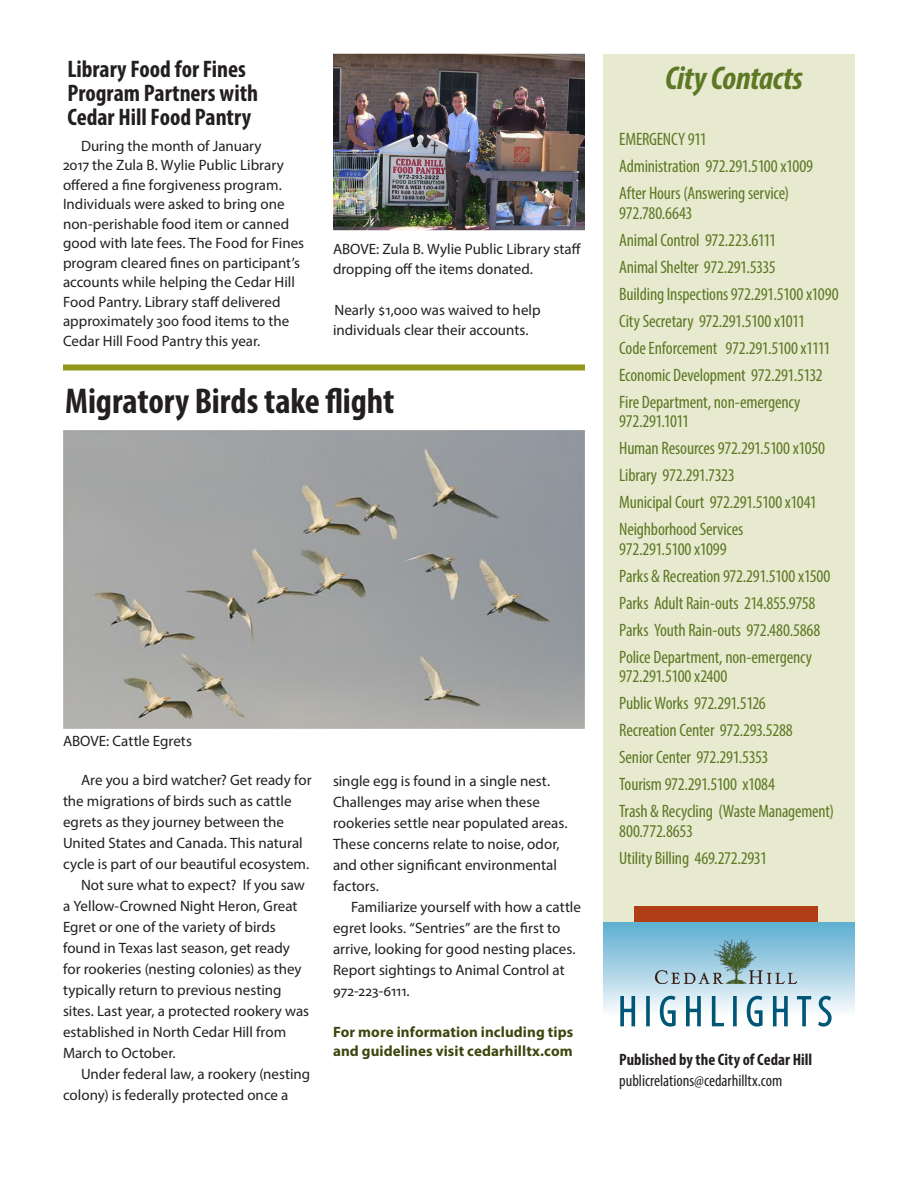
<style>
.page{position:relative;width:918px;height:1188px;background:#fff}
.page>*{position:absolute;margin:0;border:0;box-sizing:border-box;transform-origin:0 0}
.NEW_body_copy_w__ind{font:700 condensed 36px "Myriad Pro";letter-spacing:-.005em;color:#231f20}
.Head_2{font:italic 700 condensed 33px "Myriad Pro";letter-spacing:-.005em;color:#5d7824}
.NEW_body_copy_w__ind-2{font:700 condensed 24px/24px "Myriad Pro";color:#231f20}
.t1{font:condensed 18px/19.5px "Myriad Pro";letter-spacing:-.01em;color:#5d7824}
.Cutlines{font:condensed 16.5px "Myriad Pro";color:#231f20}
.Cutlines-2{font:700 condensed 16.5px "Myriad Pro";letter-spacing:.005em;color:#231f20}
.NEW_body_copy_w__ind-3{font:15px/21px "Myriad Pro";color:#231f20}
.NEW_body_copy_w__ind-4{font:700 15px/19.5px "Myriad Pro";letter-spacing:.005em;color:#3c470e}
</style>
<div class="page">
<div style="left:603px;top:54px;width:252px;height:896px;background:#e8ead0"></div>
<div style="left:634px;top:906px;width:184px;height:22px;background:#b13d17"></div>
<svg style="left:603px;top:923px;width:252px;height:89px;background:#89c3dc"></svg>
<div style="left:608px;top:983px;width:236px;height:56px;background:#fff;opacity:.75"></div>
<svg style="left:619px;top:995px;width:214px;height:33px"></svg>
<img style="left:656px;top:940px;width:141px;height:43px">
<div style="left:63px;top:364px;width:522px;height:6px;background:#92991a"></div>
<img style="left:333px;top:54px;width:252px;height:176px">
<img style="left:63px;top:430px;width:522px;height:299px">
<p class="NEW_body_copy_w__ind-2" style="left:68px;top:57px;width:192px">Library Food for Fines<br>Program Partners with<br>Cedar Hill Food Pantry</p>
<p class="NEW_body_copy_w__ind-3" style="left:63px;top:136px;width:243px;line-height:19.5px;text-indent:18px">During the month of January<br>2017 the Zula B. Wylie Public Library offered a fine forgiveness program.<br>Individuals were asked to bring one non-perishable food item or canned good with late fees. The Food for Fines program cleared fines on participant’s accounts while helping the Cedar Hill Food Pantry. Library staff delivered approximately 300 food items to the Cedar Hill Food Pantry this year.</p>
<p class="NEW_body_copy_w__ind-3" style="left:333px;top:239px;width:250px;line-height:19.5px">ABOVE: Zula B. Wylie Public Library staff dropping off the items donated.</p>
<p class="NEW_body_copy_w__ind-3" style="left:333px;top:300px;width:209px;line-height:19.5px">Nearly $1,000 was waived to help individuals clear their accounts.</p>
<p class="NEW_body_copy_w__ind" style="left:65px;top:378px;width:331px">Migratory Birds take flight</p>
<p class="NEW_body_copy_w__ind-3" style="left:63px;top:730px;width:130px">ABOVE: Cattle Egrets</p>
<p class="NEW_body_copy_w__ind-3" style="left:63px;top:769px;width:250px;text-indent:18px">Are you a bird watcher? Get ready for the migrations of birds such as cattle egrets as they journey between the United States and Canada. This natural cycle is part of our beautiful ecosystem.</p>
<p class="NEW_body_copy_w__ind-3" style="left:63px;top:874px;width:248px;text-indent:18px">Not sure what to expect? If you saw a Yellow-Crowned Night Heron, Great Egret or one of the variety of birds found in Texas last season, get ready for rookeries (nesting colonies) as they typically return to previous nesting sites. Last year, a protected rookery was established in North Cedar Hill from March to October.</p>
<p class="NEW_body_copy_w__ind-3" style="left:63px;top:1063px;width:249px;text-indent:18px">Under federal law, a rookery (nesting colony) is federally protected once a</p>
<p class="NEW_body_copy_w__ind-3" style="left:333px;top:770px;width:236px">single egg is found in a single nest.<br>Challenges may arise when these rookeries settle near populated areas.<br>These concerns relate to noise, odor, and other significant environmental factors.</p>
<p class="NEW_body_copy_w__ind-3" style="left:333px;top:896px;width:250px;text-indent:18px">Familiarize yourself with how a cattle egret looks. “Sentries” are the first to arrive, looking for good nesting places.<br>Report sightings to Animal Control at 972-223-6111.</p>
<p class="NEW_body_copy_w__ind-4" style="left:333px;top:1021px;width:242px">For more information including tips and guidelines visit cedarhilltx.com</p>
<p class="Head_2" style="left:665px;top:58px;width:139px">City Contacts</p>
<p class="t1" style="left:619px;top:129px;width:89px">EMERGENCY 911</p>
<p class="t1" style="left:619px;top:156px;width:195px">Administration 972.291.5100 x1009</p>
<p class="t1" style="left:619px;top:183px;width:172px">After Hours (Answering service)<br>972.780.6643</p>
<p class="t1" style="left:619px;top:230px;width:158px">Animal Control 972.223.6111</p>
<p class="t1" style="left:619px;top:257px;width:158px">Animal Shelter 972.291.5335</p>
<p class="t1" style="left:619px;top:284px;width:221px">Building Inspections 972.291.5100 x1090</p>
<p class="t1" style="left:619px;top:311px;width:187px">City Secretary 972.291.5100 x1011</p>
<p class="t1" style="left:619px;top:338px;width:213px">Code Enforcement 972.291.5100 x1111</p>
<p class="t1" style="left:619px;top:365px;width:205px">Economic Development 972.291.5132</p>
<p class="t1" style="left:619px;top:392px;width:183px">Fire Department, non-emergency<br>972.291.1011</p>
<p class="t1" style="left:619px;top:438px;width:207px">Human Resources 972.291.5100 x1050</p>
<p class="t1" style="left:619px;top:465px;width:117px">Library 972.291.7323</p>
<p class="t1" style="left:619px;top:492px;width:199px">Municipal Court 972.291.5100 x1041</p>
<p class="t1" style="left:619px;top:519px;width:126px">Neighborhood Services<br>972.291.5100 x1099</p>
<p class="t1" style="left:619px;top:566px;width:213px">Parks &amp; Recreation 972.291.5100 x1500</p>
<p class="t1" style="left:619px;top:593px;width:198px">Parks Adult Rain-outs 214.855.9758</p>
<p class="t1" style="left:619px;top:620px;width:203px">Parks Youth Rain-outs 972.480.5868</p>
<p class="t1" style="left:619px;top:647px;width:194px">Police Department, non-emergency<br>972.291.5100 x2400</p>
<p class="t1" style="left:619px;top:693px;width:148px">Public Works 972.291.5126</p>
<p class="t1" style="left:619px;top:720px;width:175px">Recreation Center 972.293.5288</p>
<p class="t1" style="left:619px;top:747px;width:151px">Senior Center 972.291.5353</p>
<p class="t1" style="left:619px;top:774px;width:157px">Tourism 972.291.5100 x1084</p>
<p class="t1" style="left:619px;top:801px;width:216px">Trash &amp; Recycling (Waste Management)<br>800.772.8653</p>
<p class="t1" style="left:619px;top:848px;width:149px">Utility Billing 469.272.2931</p>
<p class="Cutlines-2" style="left:619px;top:1049px;width:195px">Published by the City of Cedar Hill</p>
<p class="Cutlines" style="left:619px;top:1070px;width:165px">publicrelations@cedarhilltx.com</p>
</div>
